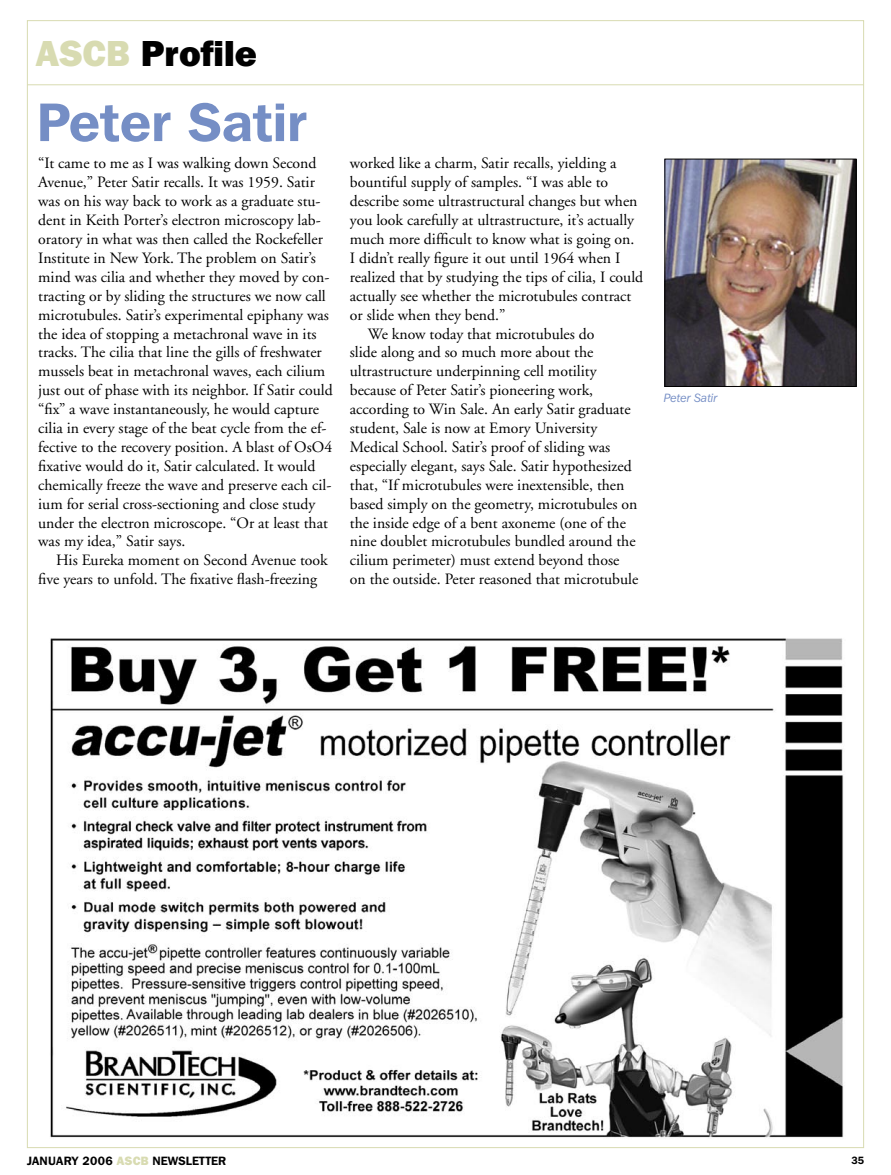
<style>
.page{position:relative;width:891px;height:1175px;background:#fff}
.page>*{position:absolute;margin:0;border:0;box-sizing:border-box;transform-origin:0 0}
.t1{font:600 54px "Franklin Gothic IT Cby BT";color:#758ec5}
.t2{font:800 36px "Franklin Gothic IT Cby BT";color:#000}
.BODY_TEXT{font:15.75px/18.9px "Adobe Garamond";color:#000}
.FIRST_PARA{font:15.75px/18.9px "Adobe Garamond";color:#000}
.t3{font:600 12px "Franklin Gothic IT Cby BT";letter-spacing:.005em;color:#000}
.t4{font:italic 12px "Franklin Gothic IT Cby BT";color:#758ec5}
.t5{font:600 10.5px "Franklin Gothic IT Cby BT";color:#000}
.s1{color:#d8dbb1}
.s2{font-weight:800;color:#d8dbb1}
</style>
<div class="page">
<hr style="left:27px;top:84px;width:837px;height:1px;background:#d8dbb1">
<img style="left:50px;top:638px;width:794px;height:500px">
<img style="left:667px;top:161px;width:187px;height:224px">
<div style="left:665px;top:159px;width:191px;height:228px;border:1px solid #000"></div>
<p class="t2" style="left:36px;top:30px;width:222px"><span class="s1">ASCB</span> Profile</p>
<p class="t1" style="left:37px;top:88px;width:272px">Peter Satir</p>
<p class="FIRST_PARA" style="left:38px;top:154px;width:296px">“It came to me as I was walking down Second Avenue,” Peter Satir recalls. It was 1959. Satir was on his way back to work as a graduate stu&shy;dent in Keith Porter’s electron microscopy lab&shy;oratory in what was then called the Rockefeller Institute in New York. The problem on Satir’s mind was cilia and whether they moved by con&shy;tracting or by sliding the structures we now call microtubules. Satir’s experimental epiphany was the idea of stopping a metachronal wave in its tracks. The cilia that line the gills of freshwater mussels beat in metachronal waves, each cilium just out of phase with its neighbor. If Satir could “fix” a wave instantaneously, he would capture cilia in every stage of the beat cycle from the ef&shy;fective to the recovery position. A blast of OsO4 fixative would do it, Satir calculated. It would chemically freeze the wave and preserve each cil&shy;ium for serial cross-sectioning and close study under the electron microscope. “Or at least that was my idea,” Satir says.</p>
<p class="BODY_TEXT" style="left:38px;top:551px;width:291px;text-indent:18px">His Eureka moment on Second Avenue took five years to unfold. The fixative flash-freezing</p>
<p class="BODY_TEXT" style="left:350px;top:154px;width:295px">worked like a charm, Satir recalls, yielding a bountiful supply of samples. “I was able to describe some ultrastructural changes but when you look carefully at ultrastructure, it’s actually much more difficult to know what is going on.<br>I didn’t really figure it out until 1964 when I realized that by studying the tips of cilia, I could actually see whether the microtubules contract or slide when they bend.”</p>
<p class="BODY_TEXT" style="left:350px;top:324px;width:290px;text-indent:18px">We know today that microtubules do<br>slide along and so much more about the ultrastructure underpinning cell motility because of Peter Satir’s pioneering work, according to Win Sale. An early Satir graduate student, Sale is now at Emory University Medical School. Satir’s proof of sliding was especially elegant, says Sale. Satir hypothesized that, “If microtubules were inextensible, then based simply on the geometry, microtubules on the inside edge of a bent axoneme (one of the nine doublet microtubules bundled around the cilium perimeter) must extend beyond those on the outside. Peter reasoned that microtubule</p>
<p class="t4" style="left:664px;top:391px;width:55px">Peter Satir</p>
<p class="t3" style="left:27px;top:1152px;width:201px">JANUARY 2006 <span class="s2">ASCB</span> NEWSLETTER</p>
<p class="t5" style="left:852px;top:1153px;width:14px">35</p>
</div>
